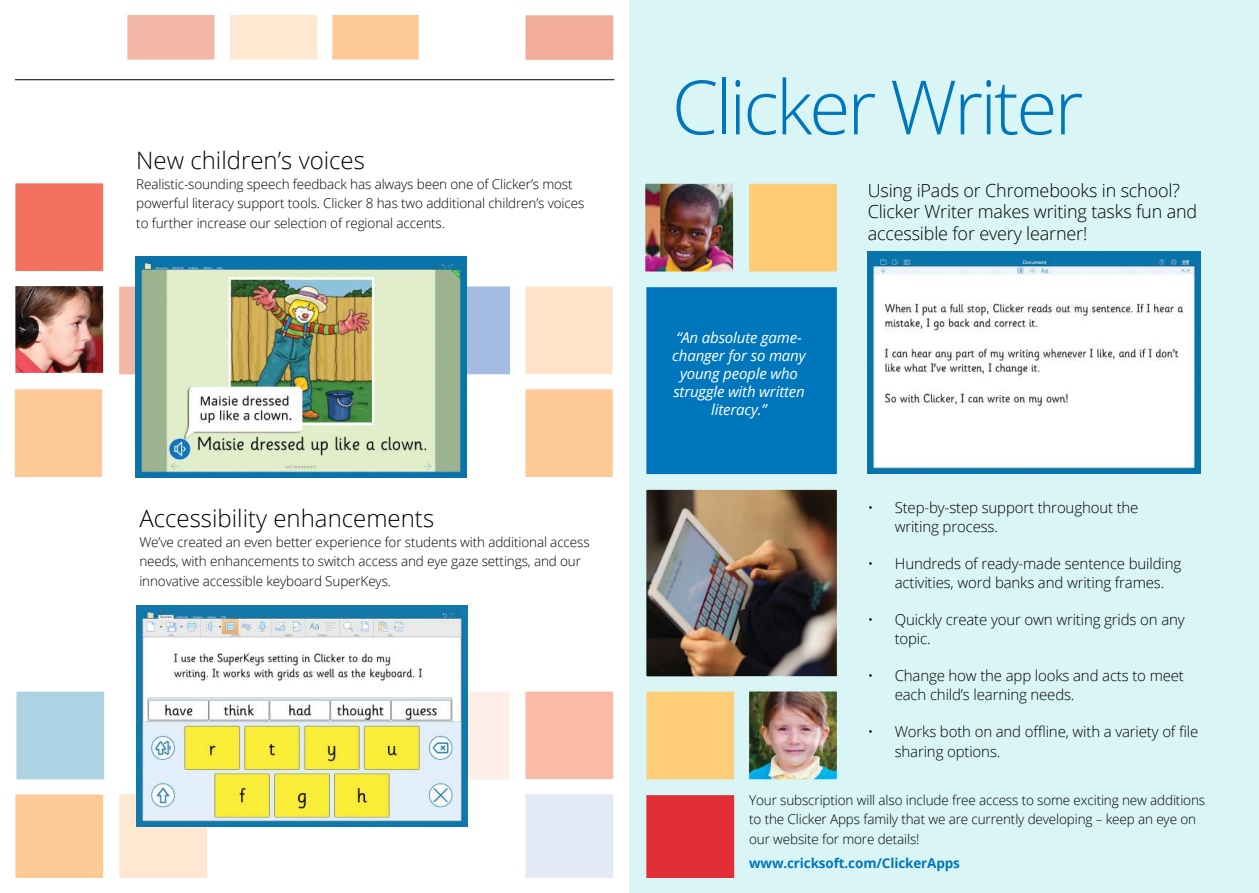
<style>
.page{position:relative;width:1259px;height:893px;background:#fff}
.page>*{position:absolute;margin:0;border:0;box-sizing:border-box;transform-origin:0 0}
.t1{font:300 75px "Open Sans";letter-spacing:-.04em;color:#0076bd}
.t2{font:300 24px "Open Sans";color:#000}
.t3{font:300 18px/21.6px "Open Sans";letter-spacing:-.01em;color:#000}
.t4{font:300 15px/19.5px "Open Sans";letter-spacing:-.01em;color:#000}
.t5{font:italic 15px/18px "Open Sans";letter-spacing:-.01em;color:#fff;text-align:center}
.t6{font:300 13.5px/19.5px "Open Sans";letter-spacing:-.01em;color:#000}
.t7{font:700 13.5px "Open Sans";letter-spacing:-.01em;color:#0076bd}
</style>
<div class="page">
<div style="left:408px;top:271px;width:117px;height:118px;background:#a3bbe1;border:15px solid #fff"></div>
<div style="left:104px;top:272px;width:117px;height:117px;background:#f3b7a5;border:15px solid #fff"></div>
<div style="left:510px;top:271px;width:117px;height:118px;background:#fee3c8;border:15px solid #fff"></div>
<div style="left:510px;top:374px;width:117px;height:118px;background:#fdca95;border:15px solid #fff"></div>
<img style="left:16px;top:286px;width:86px;height:86px">
<div style="left:0;top:270px;width:118px;height:118px;border:15px solid #fff"></div>
<img style="left:135px;top:257px;width:332px;height:221px">
<div style="left:8px;top:787px;width:103px;height:98px;background:#fdca95"></div>
<div style="left:0;top:779px;width:118px;height:114px;border:15px solid #fff"></div>
<div style="left:8px;top:176px;width:103px;height:103px;background:#f3725f"></div>
<div style="left:0;top:168px;width:118px;height:118px;border:15px solid #fff"></div>
<div style="left:9px;top:684px;width:103px;height:103px;background:#add2e4"></div>
<div style="left:1px;top:677px;width:118px;height:117px;border:15px solid #fff"></div>
<div style="left:407px;top:677px;width:117px;height:117px;background:#feeee7;border:15px solid #fff"></div>
<div style="left:510px;top:677px;width:118px;height:117px;background:#fabaa8;border:15px solid #fff"></div>
<div style="left:518px;top:787px;width:103px;height:98px;background:#e4e9f6"></div>
<div style="left:510px;top:779px;width:118px;height:114px;border:15px solid #fff"></div>
<div style="left:112px;top:787px;width:102px;height:98px;background:#ffe8d1"></div>
<div style="left:104px;top:779px;width:118px;height:114px;border:15px solid #fff"></div>
<img style="left:136px;top:606px;width:332px;height:221px">
<div style="left:518px;top:8px;width:103px;height:59px;background:#f1ad9a"></div>
<div style="left:510px;top:0;width:118px;height:75px;border:15px solid #fff"></div>
<div style="left:324px;top:8px;width:102px;height:59px;background:#fdca95"></div>
<div style="left:316px;top:0;width:117px;height:75px;border:15px solid #fff"></div>
<div style="left:120px;top:8px;width:102px;height:59px;background:#f3b7a5"></div>
<div style="left:112px;top:0;width:117px;height:75px;border:15px solid #fff"></div>
<div style="left:222px;top:8px;width:103px;height:59px;background:#ffe8d1"></div>
<div style="left:215px;top:0;width:117px;height:75px;border:15px solid #fff"></div>
<div style="left:7px;top:382px;width:103px;height:102px;background:#fdca95"></div>
<div style="left:0;top:374px;width:117px;height:118px;border:15px solid #fff"></div>
<hr style="left:15px;top:79px;width:599px;height:1px;background:#000">
<div style="left:629px;top:0;width:630px;height:893px;background:#d9f5f5"></div>
<div style="left:734px;top:169px;width:118px;height:118px;background:#fdcb74;border:15px solid #d9f5f5"></div>
<img style="left:646px;top:185px;width:86px;height:86px">
<div style="left:630px;top:169px;width:118px;height:118px;border:15px solid #d9f5f5"></div>
<div style="left:631px;top:272px;width:221px;height:217px;background:#0076bd;border:15px solid #d9f5f5"></div>
<div style="left:631px;top:676px;width:118px;height:118px;background:#fdcd77;border:15px solid #d9f5f5"></div>
<div style="left:639px;top:788px;width:102px;height:97px;background:#e12d34"></div>
<div style="left:631px;top:780px;width:118px;height:113px;border:15px solid #d9f5f5"></div>
<img style="left:647px;top:491px;width:189px;height:184px">
<div style="left:631px;top:475px;width:221px;height:216px;border:15px solid #d9f5f5"></div>
<img style="left:750px;top:692px;width:86px;height:86px">
<div style="left:734px;top:676px;width:118px;height:118px;border:15px solid #d9f5f5"></div>
<img style="left:867px;top:251px;width:333px;height:222px">
<h2 class="t2" style="left:136px;top:144px;width:230px">New children’s voices</h2>
<p class="t6" style="left:136px;top:174px;width:449px">Realistic-sounding speech feedback has always been one of Clicker’s most powerful literacy support tools. Clicker 8 has two additional children’s voices to further increase our selection of regional accents.</p>
<h2 class="t2" style="left:139px;top:502px;width:296px">Accessibility enhancements</h2>
<p class="t6" style="left:139px;top:532px;width:452px">We’ve created an even better experience for students with additional access needs, with enhancements to switch access and eye gaze settings, and our innovative accessible keyboard SuperKeys.</p>
<h1 class="t1" style="left:672px;top:56px;width:413px">Clicker Writer</h1>
<p class="t5" style="left:672px;top:329px;width:135px">“An absolute game&shy;changer for so many young people who struggle with written literacy.”</p>
<h3 class="t3" style="left:867px;top:179px;width:331px">Using iPads or Chromebooks in school?<br>Clicker Writer makes writing tasks fun and accessible for every learner!</h3>
<p class="t4" style="left:894px;top:497px;width:245px;text-indent:-27px">• Step-by-step support throughout the writing process.</p>
<p class="t4" style="left:894px;top:553px;width:288px;text-indent:-27px">• Hundreds of ready-made sentence building activities, word banks and writing frames.</p>
<p class="t4" style="left:894px;top:609px;width:291px;text-indent:-27px">• Quickly create your own writing grids on any topic.</p>
<p class="t4" style="left:894px;top:665px;width:291px;text-indent:-27px">• Change how the app looks and acts to meet each child’s learning needs.</p>
<p class="t4" style="left:894px;top:721px;width:305px;text-indent:-27px">• Works both on and offline, with a variety of file sharing options.</p>
<p class="t6" style="left:749px;top:790px;width:457px">Your subscription will also include free access to some exciting new additions to the Clicker Apps family that we are currently developing – keep an eye on our website for more details!</p>
<p class="t7" style="left:749px;top:853px;width:212px">www.cricksoft.com/ClickerApps</p>
</div>
